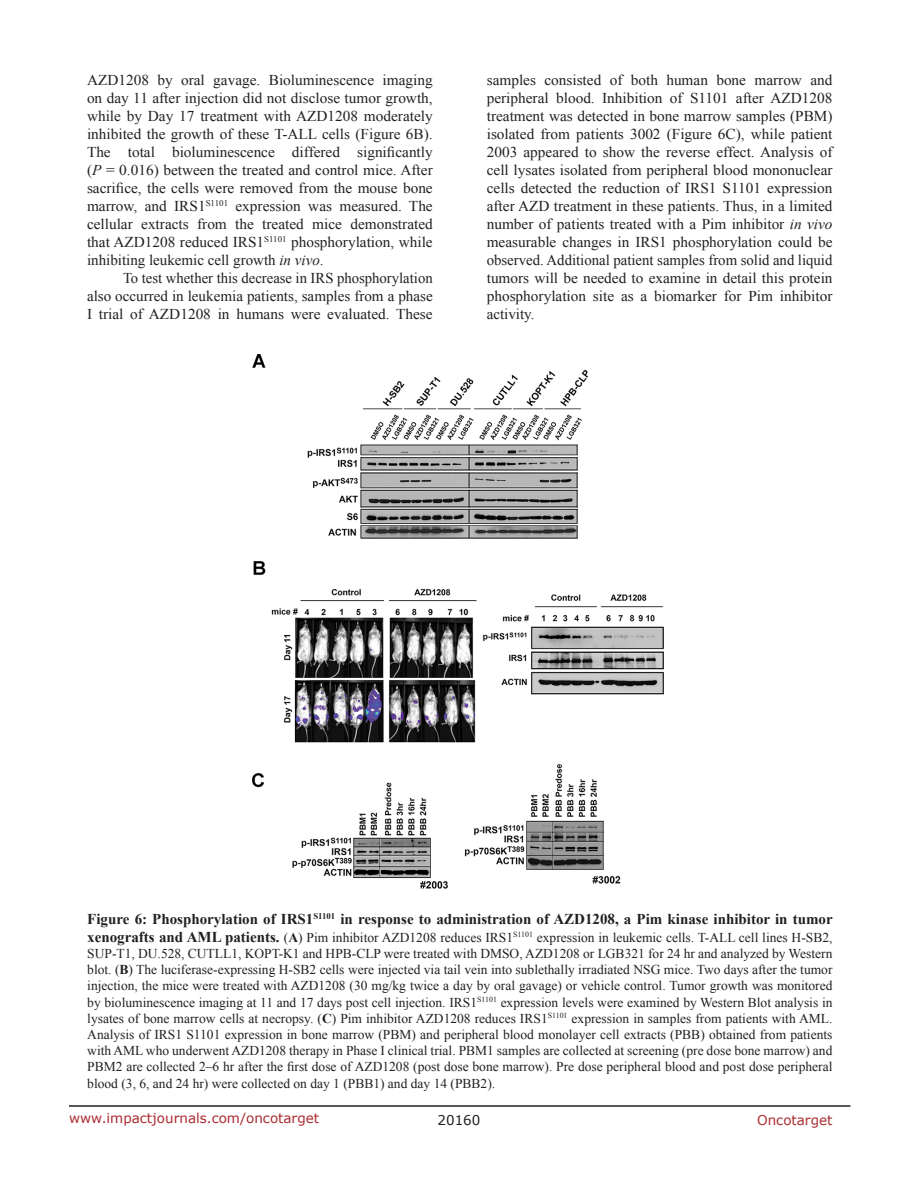
<style>
.page{position:relative;width:918px;height:1188px;background:#fff}
.page>*{position:absolute;margin:0;border:0;box-sizing:border-box;transform-origin:0 0}
.BodyText{font:15px/18px "Times New Roman";color:#231f20;text-align:justify}
.FigureText{font:700 15px "Times New Roman";color:#231f20}
.FigureText-2{font:13.5px/16.2px "Times New Roman";color:#231f20;text-align:justify}
.t1{font:13.5px "Verdana";color:#ac2b31}
.t2{font:13.5px "Verdana";color:#231f20}
.s1{font-style:italic}
.s2{font-weight:700;font-size:15px}
.s3{font-weight:700}
</style>
<div class="page">
<hr style="left:69px;top:1105px;width:781px;height:2px;background:#231f20">
<img style="left:253px;top:354px;width:411px;height:534px">
<p class="BodyText" style="left:87px;top:71px;width:347px">AZD1208 by oral gavage. Bioluminescence imaging on day 11 after injection did not disclose tumor growth, while by Day 17 treatment with AZD1208 moderately inhibited the growth of these T-ALL cells (Figure 6B).<br>The total bioluminescence differed significantly (<span class="s1">P</span> = 0.016) between the treated and control mice. After sacrifice, the cells were removed from the mouse bone marrow, and IRS1<sup>S1101</sup> expression was measured. The cellular extracts from the treated mice demonstrated that AZD1208 reduced IRS1<sup>S1101</sup> phosphorylation, while inhibiting leukemic cell growth <span class="s1">in vivo</span>.</p>
<p class="BodyText" style="left:87px;top:269px;width:347px;text-indent:36px">To test whether this decrease in IRS phosphorylation also occurred in leukemia patients, samples from a phase I trial of AZD1208 in humans were evaluated. These</p>
<p class="BodyText" style="left:487px;top:71px;width:347px">samples consisted of both human bone marrow and peripheral blood. Inhibition of S1101 after AZD1208 treatment was detected in bone marrow samples (PBM) isolated from patients 3002 (Figure 6C), while patient 2003 appeared to show the reverse effect. Analysis of cell lysates isolated from peripheral blood mononuclear cells detected the reduction of IRS1 S1101 expression after AZD treatment in these patients. Thus, in a limited number of patients treated with a Pim inhibitor <span class="s1">in vivo </span>measurable changes in IRS1 phosphorylation could be observed. Additional patient samples from solid and liquid tumors will be needed to examine in detail this protein phosphorylation site as a biomarker for Pim inhibitor activity.</p>
<p class="FigureText" style="left:87px;top:908px;width:747px">Figure 6: Phosphorylation of IRS1<sup>S1101</sup> in response to administration of AZD1208, a Pim kinase inhibitor in tumor</p>
<p class="FigureText-2" style="left:87px;top:929px;width:747px"><span class="s2">xenografts and AML patients.</span> (<span class="s3">A</span>) Pim inhibitor AZD1208 reduces IRS1<sup>S1101</sup> expression in leukemic cells. T-ALL cell lines H-SB2, SUP-T1, DU.528, CUTLL1, KOPT-K1 and HPB-CLP were treated with DMSO, AZD1208 or LGB321 for 24 hr and analyzed by Western blot. (<span class="s3">B</span>) The luciferase-expressing H-SB2 cells were injected via tail vein into sublethally irradiated NSG mice. Two days after the tumor injection, the mice were treated with AZD1208 (30 mg/kg twice a day by oral gavage) or vehicle control. Tumor growth was monitored by bioluminescence imaging at 11 and 17 days post cell injection. IRS1<sup>S1101</sup> expression levels were examined by Western Blot analysis in lysates of bone marrow cells at necropsy. (<span class="s3">C</span>) Pim inhibitor AZD1208 reduces IRS1<sup>S1101</sup> expression in samples from patients with AML.<br>Analysis of IRS1 S1101 expression in bone marrow (PBM) and peripheral blood monolayer cell extracts (PBB) obtained from patients with AML who underwent AZD1208 therapy in Phase I clinical trial. PBM1 samples are collected at screening (pre dose bone marrow) and PBM2 are collected 2–6 hr after the first dose of AZD1208 (post dose bone marrow). Pre dose peripheral blood and post dose peripheral blood (3, 6, and 24 hr) were collected on day 1 (PBB1) and day 14 (PBB2).</p>
<p class="t1" style="left:69px;top:1109px;width:252px">www.impactjournals.com/oncotarget</p>
<p class="t2" style="left:438px;top:1111px;width:44px">20160</p>
<p class="t1" style="left:757px;top:1111px;width:77px">Oncotarget</p>
</div>
